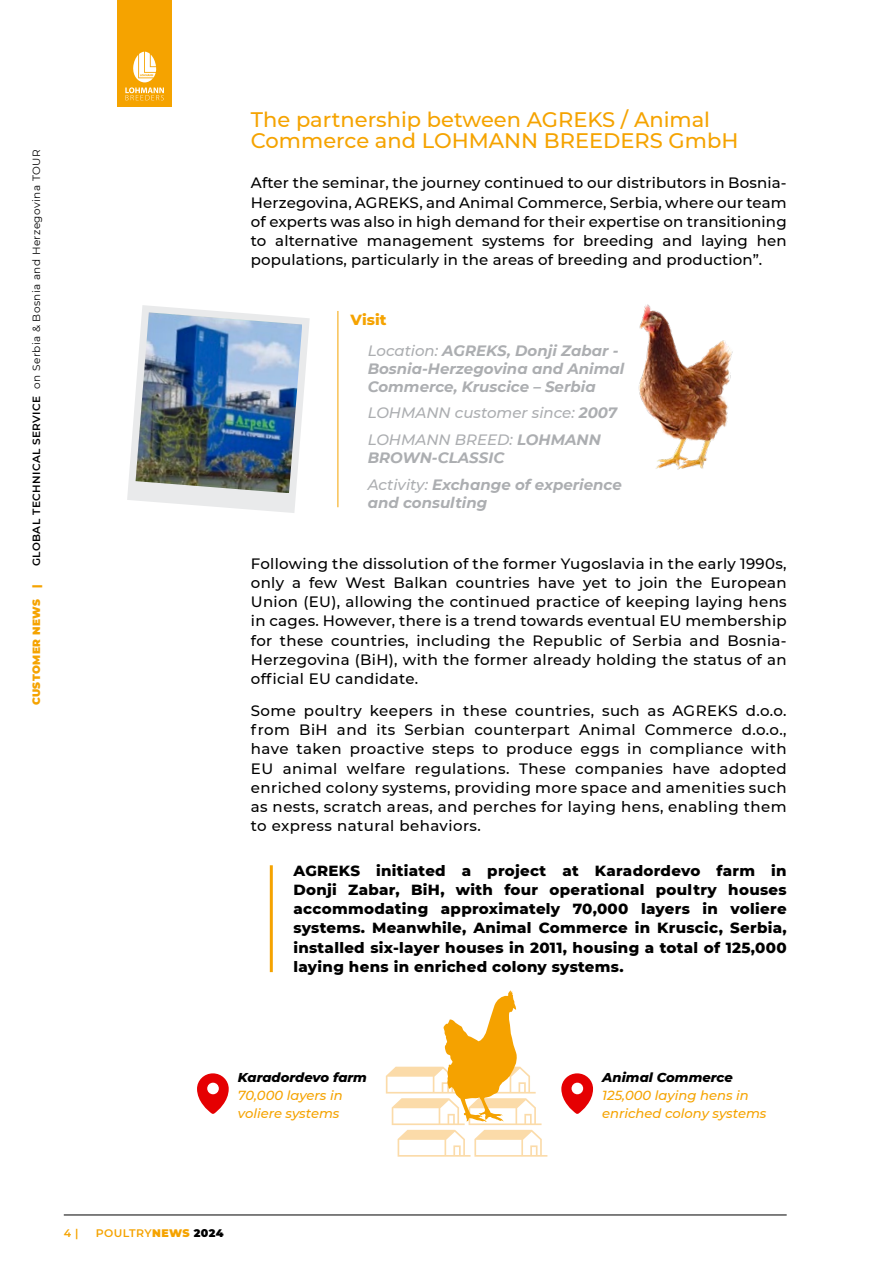
<style>
.page{position:relative;width:893px;height:1263px;background:#fff}
.page>*{position:absolute;margin:0;border:0;box-sizing:border-box;transform-origin:0 0}
.t1{font:500 21px/21px "Montserrat";color:#f5a300}
.TEXTO{font:500 15px/19.2px "Montserrat";letter-spacing:.02em;color:#000;text-align:justify}
.TEXTO-2{font:800 15px/19.2px "Montserrat";letter-spacing:.02em;color:#000;text-align:justify}
.t2{font:italic 700 15px/18px "Montserrat";color:#acaeb1}
.t3{font:italic 500 15px "Montserrat";color:#acaeb1}
.t4{font:800 15px "Montserrat";color:#f5a300}
.Medium_Italic{font:italic 500 13.2px/18px "Montserrat";color:#f5a300}
.ExtraBold{font:italic 800 13.2px "Montserrat";color:#000}
.t5{font:600 10.95px "Montserrat";letter-spacing:.04em;color:#f5a300}
.t6{font:10.5px "Montserrat";letter-spacing:.04em;color:#000}
.t7{font:900 10.5px "Montserrat";letter-spacing:.035em;color:#f5a300}
.s1{font-weight:600}
.s2{font-weight:500}
.s3{font-weight:700}
.s4{font-weight:900}
.s5{font-weight:900;color:#000}
</style>
<div class="page">
<svg style="left:127px;top:305px;width:183px;height:208px"></svg>
<img style="left:136px;top:312px;width:166px;height:181px">
<hr style="left:338px;top:311px;width:1px;height:196px;background:#f5a300">
<img style="left:638px;top:304px;width:95px;height:166px">
<svg style="left:386px;top:990px;width:161px;height:167px"></svg>
<svg style="left:197px;top:1073px;width:32px;height:41px"></svg>
<svg style="left:561px;top:1073px;width:32px;height:41px"></svg>
<hr style="left:270px;top:865px;width:3px;height:107px;background:#f5a300">
<hr style="left:64px;top:1215px;width:723px;height:1px;background:#000">
<div style="left:118px;top:0;width:54px;height:106px;background:#f5a300"></div>
<svg style="left:125px;top:52px;width:39px;height:48px"></svg>
<p class="t6" style="left:29px;top:566px;width:418px;rotate:-90deg"><span class="s1">GLOBAL TECHNICAL SERVICE</span> on Serbia &amp; Bosnia and Herzegovina TOUR</p>
<p class="t7" style="left:28px;top:705px;width:122px;rotate:-90deg">CUSTOMER NEWS |</p>
<p class="t1" style="left:251px;top:108px;width:489px">The partnership between AGREKS / Animal<br>Commerce and LOHMANN BREEDERS GmbH</p>
<p class="TEXTO" style="left:251px;top:173px;width:537px">After the seminar, the journey continued to our distributors in Bosnia-Herzegovina, AGREKS, and Animal Commerce, Serbia, where our team of experts was also in high demand for their expertise on transitioning to alternative management systems for breeding and laying hen populations, particularly in the areas of breeding and production”.</p>
<p class="t4" style="left:351px;top:309px;width:37px">Visit</p>
<p class="t2" style="left:368px;top:341px;width:258px"><span class="s2">Location:</span> AGREKS, Donji Zabar -<br>Bosnia-Herzegovina and Animal<br>Commerce, Kruscice – Serbia</p>
<p class="t3" style="left:368px;top:403px;width:251px">LOHMANN customer since: <span class="s3">2007</span></p>
<p class="t2" style="left:368px;top:430px;width:235px"><span class="s2">LOHMANN BREED:</span> LOHMANN<br>BROWN-CLASSIC</p>
<p class="t2" style="left:368px;top:474px;width:256px"><span class="s2">Activity:</span> Exchange of experience and consulting</p>
<p class="TEXTO" style="left:251px;top:553px;width:537px">Following the dissolution of the former Yugoslavia in the early 1990s, only a few West Balkan countries have yet to join the European Union (EU), allowing the continued practice of keeping laying hens in cages. However, there is a trend towards eventual EU membership for these countries, including the Republic of Serbia and Bosnia-Herzegovina (BiH), with the former already holding the status of an official EU candidate.</p>
<p class="TEXTO" style="left:251px;top:700px;width:537px">Some poultry keepers in these countries, such as AGREKS d.o.o. from BiH and its Serbian counterpart Animal Commerce d.o.o., have taken proactive steps to produce eggs in compliance with EU animal welfare regulations. These companies have adopted enriched colony systems, providing more space and amenities such as nests, scratch areas, and perches for laying hens, enabling them to express natural behaviors.</p>
<p class="TEXTO-2" style="left:293px;top:860px;width:495px">AGREKS initiated a project at Karadordevo farm in Donji Zabar, BiH, with four operational poultry houses accommodating approximately 70,000 layers in voliere systems. Meanwhile, Animal Commerce in Kruscic, Serbia, installed six-layer houses in 2011, housing a total of 125,000 laying hens in enriched colony systems.</p>
<p class="ExtraBold" style="left:238px;top:1067px;width:131px">Karadordevo farm</p>
<p class="Medium_Italic" style="left:238px;top:1086px;width:106px">70,000 layers in voliere systems</p>
<p class="ExtraBold" style="left:602px;top:1067px;width:132px">Animal Commerce</p>
<p class="Medium_Italic" style="left:602px;top:1086px;width:166px">125,000 laying hens in enriched colony systems</p>
<p class="t5" style="left:64px;top:1225px;width:16px">4 |</p>
<p class="t5" style="left:96px;top:1225px;width:130px">POULTRY<span class="s4">NEWS</span> <span class="s5">2024</span></p>
</div>
